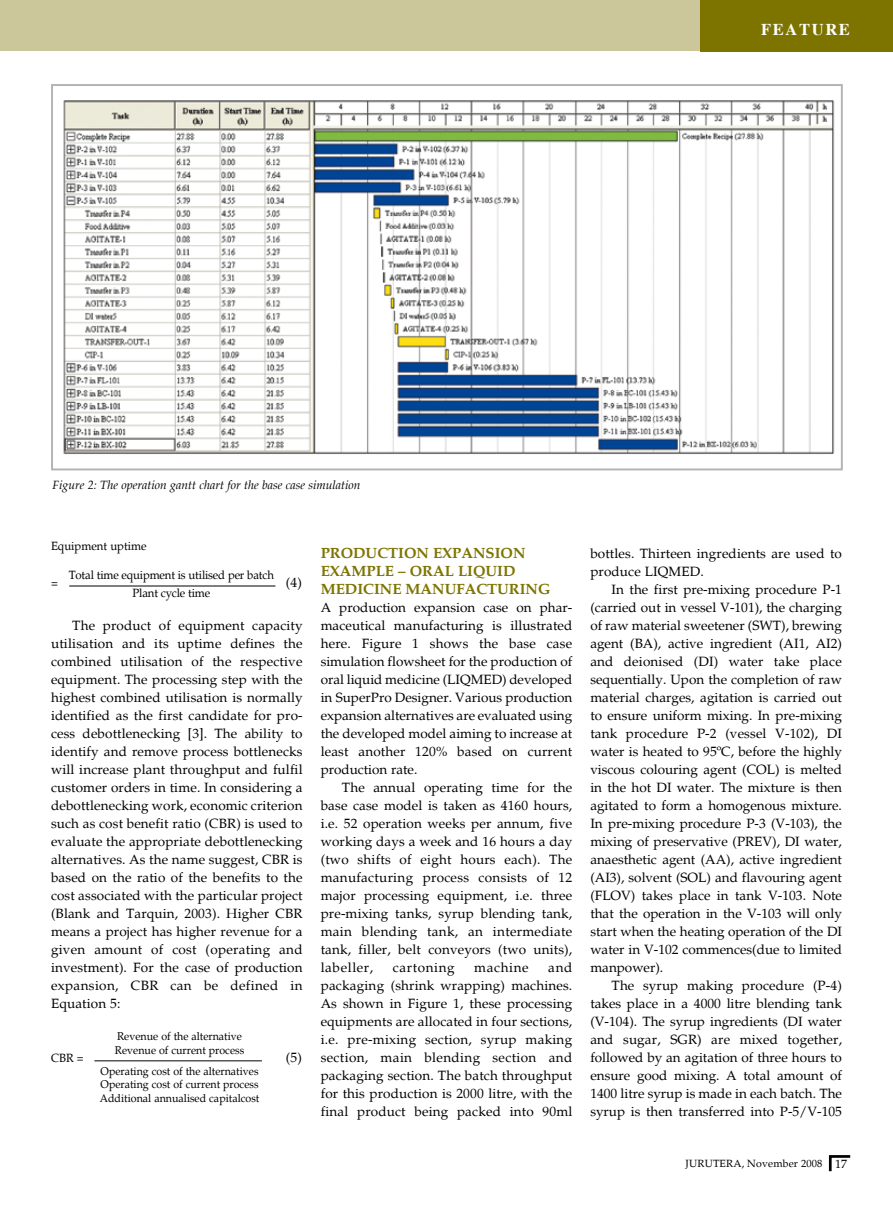
<style>
.page{position:relative;width:893px;height:1212px;background:#fff}
.page>*{position:absolute;margin:0;border:0;box-sizing:border-box;transform-origin:0 0}
.t1{font:700 16.5px "Times";letter-spacing:.1em;color:#fff}
.t2{font:700 15px/18px "Palatino";color:#7d7400;text-align:justify}
.t3{font:13.5px/18px "Palatino";letter-spacing:.01em;color:#000;text-align:justify}
.t4{font:12px/18px "Palatino";letter-spacing:-.015em;color:#000;text-align:center;scale:.95 1}
.t5{font:italic 12px "Palatino";color:#000}
.t6{font:11.25px/13.5px "Palatino";color:#000;scale:.95 1}
.t7{font:10.5px "Palatino";letter-spacing:.015em;color:#000}
.s1{font-size:12px}
</style>
<div class="page">
<div style="left:0;top:0;width:893px;height:51px;background:#cbc79a"></div>
<div style="left:701px;top:0;width:192px;height:51px;background:#7d7400"></div>
<svg style="left:828px;top:1155px;width:23px;height:17px"></svg>
<hr style="left:69px;top:586px;width:206px;height:1px;background:#000">
<hr style="left:94px;top:1060px;width:168px;height:1px;background:#000">
<img style="left:63px;top:100px;width:772px;height:354px">
<div style="left:51px;top:84px;width:792px;height:386px;border:2px solid #b1b3b4"></div>
<p class="t1" style="left:761px;top:19px;width:90px">FEATURE</p>
<p class="t5" style="left:53px;top:478px;width:309px">Figure 2: The operation gantt chart for the base case simulation</p>
<p class="t4" style="left:51px;top:537px;width:102px">Equipment uptime</p>
<p class="t4" style="left:51px;top:574px;width:9px">=</p>
<p class="t3" style="left:286px;top:573px;width:18px">(4)</p>
<p class="t3" style="left:51px;top:617px;width:253px;text-indent:21px">The product of equipment capacity utilisation and its uptime defines the combined utilisation of the respective equipment. The processing step with the highest combined utilisation is normally identified as the first candidate for pro&shy;cess debottlenecking [3]. The ability to identify and remove process bottlenecks will increase plant throughput and fulfil customer orders in time. In considering a debottlenecking work, economic criterion such as cost benefit ratio (CBR) is used to evaluate the appropriate debottlenecking alternatives. As the name suggest, CBR is based on the ratio of the benefits to the cost associated with the particular project (Blank and Tarquin, 2003). Higher CBR means a project has higher revenue for a given amount of cost (operating and investment). For the case of production expansion, CBR can be defined in Equation 5:</p>
<p class="t4" style="left:69px;top:566px;width:218px">Total time equipment is utilised per batch<br>Plant cycle time</p>
<p class="t6" style="left:115px;top:1030px;width:138px">Revenue of the alternative<br>Revenue of current process</p>
<p class="t6" style="left:100px;top:1064px;width:169px;text-align:justify">Operating cost of the alternatives Operating cost of current process Additional annualised capitalcost</p>
<p class="t4" style="left:51px;top:1049px;width:36px">CBR =</p>
<p class="t3" style="left:286px;top:1049px;width:18px">(5)</p>
<p class="t2" style="left:321px;top:544px;width:195px;text-indent:77px">ION EXPANSION EXAMPLE – ORAL LIQUID MEDICINE MANUFACTUR</p>
<p class="t2" style="left:321px;top:544px;width:22px">PRODUCT</p>
<p class="t2" style="left:520px;top:580px;width:32px">ING</p>
<p class="t3" style="left:321px;top:599px;width:253px">A production expansion case on phar&shy;maceutical manufacturing is illustrated here. Figure 1 shows the base case simulation flowsheet for the production of oral liquid medicine (LIQMED) developed in SuperPro Designer. Various production expansion alternatives are evaluated using the developed model aiming to increase at least another 120% based on current production rate.</p>
<p class="t3" style="left:321px;top:779px;width:253px;text-indent:21px">The annual operating time for the base case model is taken as 4160 hours, i.e. 52 operation weeks per annum, five working days a week and 16 hours a day (two shifts of eight hours each). The manufacturing process consists of 12 major processing equipment, i.e. three pre-mixing tanks, syrup blending tank, main blending tank, an intermediate tank, filler, belt conveyors (two units), labeller,</p>
<p class="t3" style="left:321px;top:959px;width:253px;text-indent:228px">and packaging (shrink wrapping) machines.<br>As shown in Figure 1, these processing equipments are allocated in four sections, i.e. pre-mixing section, syrup making section, main blending section and packaging section. The batch throughput for this production is 2000 litre, with the final product being packed into 90ml</p>
<p class="t3" style="left:393px;top:959px;width:63px">cartoning</p>
<p class="t3" style="left:474px;top:959px;width:56px">machine</p>
<p class="t3" style="left:590px;top:545px;width:253px">bottles. Thirteen ingredients are used to produce LIQMED.</p>
<p class="t3" style="left:590px;top:581px;width:253px;text-indent:21px">In the first pre-mixing procedure P-1 (carried out in vessel V-101), the charging of raw material sweetener (SWT), brewing agent (BA), active ingredient (AI1, AI2) and deionised (DI) water take place sequentially. Upon the completion of raw material charges, agitation is carried out to ensure uniform mixing. In pre-mixing tank procedure P-2 (vessel V-102), DI water is heated to 95ºC, before the highly viscous colouring agent (COL) is melted in the hot DI water. The mixture is then agitated to form a homogenous mixture.<br>In pre-mixing procedure P-3 (V-103), the mixing of preservative (PREV), DI water, anaesthetic agent (AA), active ingredient (AI3), solvent (SOL) and flavouring agent (FLOV) takes place in tank V-103. Note that the operation in the V-103 will only start when the heating operation of the DI water in V-102 commences(due to limited manpower).</p>
<p class="t3" style="left:590px;top:977px;width:253px;text-indent:21px">The syrup making procedure (P-4) takes place in a 4000 litre blending tank (V-104). The syrup ingredients (DI water and sugar, SGR) are mixed together, followed by an agitation of three hours to ensure good mixing. A total amount of 1400 litre syrup is made in each batch. The syrup is then transferred into P-5/V-105</p>
<p class="t7" style="left:686px;top:1157px;width:163px">Jurutera, November 2008 <span class="s1">17</span></p>
</div>
